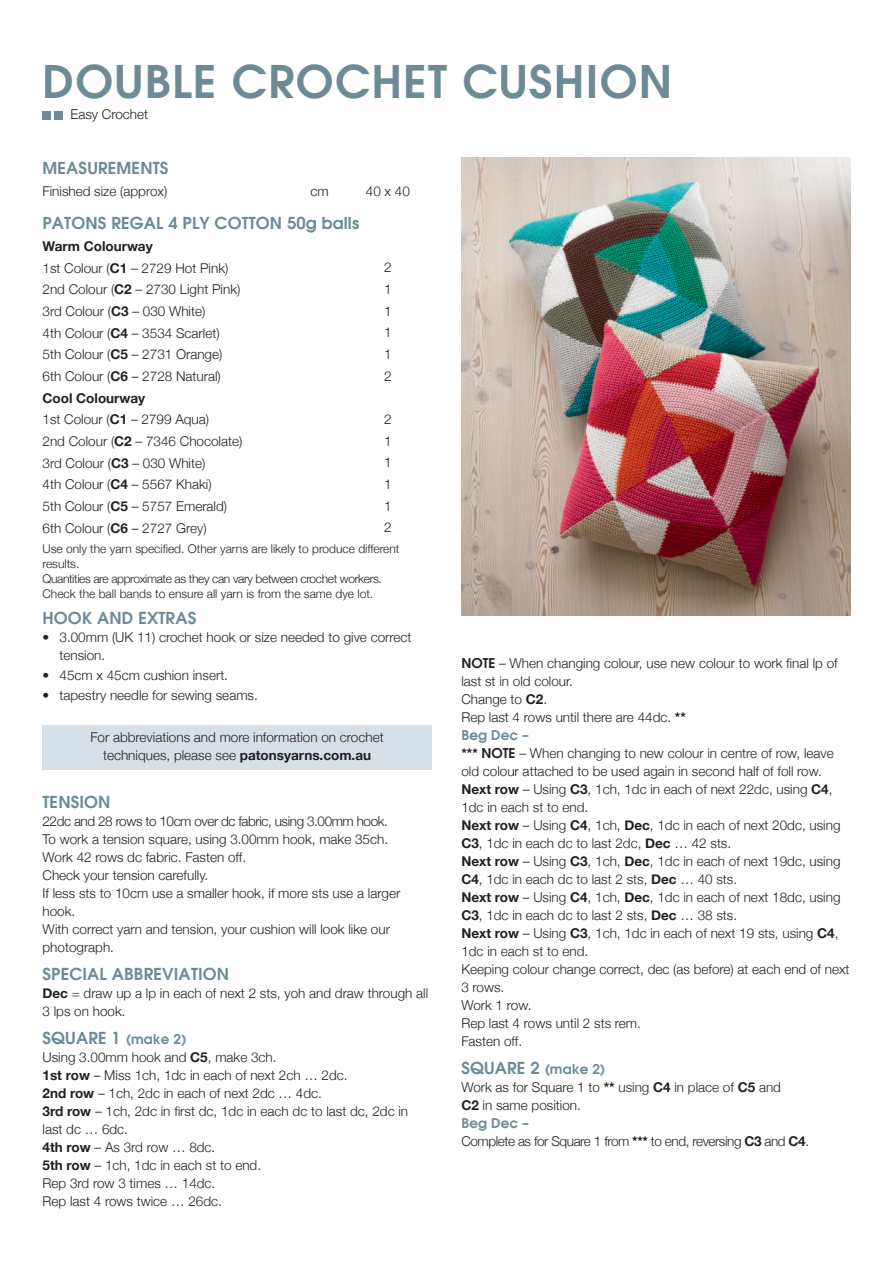
<style>
.page{position:relative;width:893px;height:1263px;background:#fff}
.page>*{position:absolute;margin:0;border:0;box-sizing:border-box;transform-origin:0 0}
.ACS_H1{font:600 45px "Avant Garde";letter-spacing:.03em;color:#6c8b97}
.ACS_H2{font:600 16.5px "Avant Garde";letter-spacing:.01em;color:#6c8b97}
.ACS_Table_H1{font:600 16.5px "Avant Garde";letter-spacing:.01em;color:#6c8b97}
.ACS_Body_Text_Instru{font:300 13.5px/18px "Helvetica Neue";color:#231f20}
.ACS_Body_Text_Instru-2{font:300 13.5px "Helvetica Neue";letter-spacing:-.03em;color:#231f20}
.ACS_Body_Text_Instru-3{font:700 13.5px "Helvetica Neue";color:#231f20}
.ACS_H3{font:600 13.5px "Avant Garde";letter-spacing:.01em;color:#6c8b97}
.ACS_IMPORTANT_text{font:300 12px/15px "Helvetica Neue";letter-spacing:-.02em;color:#231f20}
.ACS_IMPORTANT_text-2{font:300 12px "Helvetica Neue";color:#231f20}
.s1{font-weight:700}
.s2{font-size:13.5px}
.s3{font-family:"Avant Garde";font-weight:600}
</style>
<div class="page">
<div style="left:43px;top:725px;width:389px;height:45px;background:#d7e0e6"></div>
<div style="left:43px;top:111px;width:8px;height:8px;background:#6c8b97"></div>
<div style="left:55px;top:111px;width:8px;height:8px;background:#6c8b97"></div>
<img style="left:461px;top:157px;width:389px;height:458px">
<p class="ACS_H1" style="left:43px;top:51px;width:631px">DOUBLE CROCHET CUSHION</p>
<p class="ACS_Body_Text_Instru" style="left:70px;top:105px;width:79px">Easy Crochet</p>
<p class="ACS_Table_H1" style="left:43px;top:157px;width:127px">MEASUREMENTS</p>
<p class="ACS_Body_Text_Instru" style="left:43px;top:181px;width:126px">Finished size (approx)</p>
<p class="ACS_Body_Text_Instru" style="left:311px;top:181px;width:20px">cm</p>
<p class="ACS_Body_Text_Instru" style="left:366px;top:181px;width:46px">40 x 40</p>
<p class="ACS_Table_H1" style="left:43px;top:212px;width:318px">PATONS REGAL 4 PLY COTTON 50g balls</p>
<p class="ACS_Body_Text_Instru-3" style="left:43px;top:235px;width:112px">Warm Colourway</p>
<p class="ACS_Body_Text_Instru" style="left:43px;top:258px;width:187px">1st Colour (<span class="s1">C1</span> – 2729 Hot Pink)</p>
<p class="ACS_Body_Text_Instru" style="left:384px;top:258px;width:9px">2</p>
<p class="ACS_Body_Text_Instru" style="left:43px;top:280px;width:199px">2nd Colour (<span class="s1">C2</span> – 2730 Light Pink)</p>
<p class="ACS_Body_Text_Instru" style="left:384px;top:279px;width:9px">1</p>
<p class="ACS_Body_Text_Instru" style="left:43px;top:301px;width:164px">3rd Colour (<span class="s1">C3</span> – 030 White)</p>
<p class="ACS_Body_Text_Instru" style="left:384px;top:301px;width:9px">1</p>
<p class="ACS_Body_Text_Instru" style="left:43px;top:323px;width:179px">4th Colour (<span class="s1">C4</span> – 3534 Scarlet)</p>
<p class="ACS_Body_Text_Instru" style="left:384px;top:323px;width:9px">1</p>
<p class="ACS_Body_Text_Instru" style="left:43px;top:345px;width:181px">5th Colour (<span class="s1">C5</span> – 2731 Orange)</p>
<p class="ACS_Body_Text_Instru" style="left:384px;top:344px;width:9px">1</p>
<p class="ACS_Body_Text_Instru" style="left:43px;top:366px;width:180px">6th Colour (<span class="s1">C6</span> – 2728 Natural)</p>
<p class="ACS_Body_Text_Instru" style="left:384px;top:366px;width:9px">2</p>
<p class="ACS_Body_Text_Instru-3" style="left:43px;top:387px;width:104px">Cool Colourway</p>
<p class="ACS_Body_Text_Instru" style="left:43px;top:410px;width:168px">1st Colour (<span class="s1">C1</span> – 2799 Aqua)</p>
<p class="ACS_Body_Text_Instru" style="left:384px;top:409px;width:9px">2</p>
<p class="ACS_Body_Text_Instru" style="left:43px;top:431px;width:201px">2nd Colour (<span class="s1">C2</span> – 7346 Chocolate)</p>
<p class="ACS_Body_Text_Instru" style="left:384px;top:431px;width:9px">1</p>
<p class="ACS_Body_Text_Instru" style="left:43px;top:453px;width:164px">3rd Colour (<span class="s1">C3</span> – 030 White)</p>
<p class="ACS_Body_Text_Instru" style="left:384px;top:453px;width:9px">1</p>
<p class="ACS_Body_Text_Instru" style="left:43px;top:475px;width:171px">4th Colour (<span class="s1">C4</span> – 5567 Khaki)</p>
<p class="ACS_Body_Text_Instru" style="left:384px;top:474px;width:9px">1</p>
<p class="ACS_Body_Text_Instru" style="left:43px;top:496px;width:186px">5th Colour (<span class="s1">C5</span> – 5757 Emerald)</p>
<p class="ACS_Body_Text_Instru" style="left:384px;top:496px;width:9px">1</p>
<p class="ACS_Body_Text_Instru" style="left:43px;top:518px;width:166px">6th Colour (<span class="s1">C6</span> – 2727 Grey)</p>
<p class="ACS_Body_Text_Instru" style="left:384px;top:518px;width:9px">2</p>
<p class="ACS_IMPORTANT_text" style="left:43px;top:540px;width:358px">Use only the yarn specified. Other yarns are likely to produce different results.<br>Quantities are approximate as they can vary between crochet workers.</p>
<p class="ACS_IMPORTANT_text-2" style="left:43px;top:584px;width:332px">Check the ball bands to ensure all yarn is from the same dye lot.</p>
<p class="ACS_H2" style="left:43px;top:607px;width:155px">HOOK AND EXTRAS</p>
<p class="ACS_Body_Text_Instru" style="left:60px;top:627px;width:353px;text-indent:-17px">• 3.00mm (UK 11) crochet hook or size needed to give correct tension.</p>
<p class="ACS_Body_Text_Instru" style="left:43px;top:665px;width:187px">• 45cm x 45cm cushion insert.</p>
<p class="ACS_Body_Text_Instru" style="left:43px;top:686px;width:217px">• tapestry needle for sewing seams.</p>
<p class="ACS_Body_Text_Instru" style="left:90px;top:727px;width:295px;text-align:center">For abbreviations and more information on crochet techniques, please see <span class="s1">patonsyarns.com.au</span></p>
<p class="ACS_H2" style="left:43px;top:790px;width:69px">TENSION</p>
<p class="ACS_Body_Text_Instru-2" style="left:43px;top:810px;width:347px">22dc and 28 rows to 10cm over dc fabric, using 3.00mm hook.</p>
<p class="ACS_Body_Text_Instru" style="left:43px;top:829px;width:347px">To work a tension square, using 3.00mm hook, make 35ch.</p>
<p class="ACS_Body_Text_Instru" style="left:43px;top:847px;width:205px">Work 42 rows dc fabric. Fasten off.</p>
<p class="ACS_Body_Text_Instru" style="left:43px;top:865px;width:167px">Check your tension carefully.</p>
<p class="ACS_Body_Text_Instru" style="left:43px;top:883px;width:359px">If less sts to 10cm use a smaller hook, if more sts use a larger hook.</p>
<p class="ACS_Body_Text_Instru" style="left:43px;top:919px;width:349px">With correct yarn and tension, your cushion will look like our photograph.</p>
<p class="ACS_H2" style="left:43px;top:962px;width:188px">SPECIAL ABBREVIATION</p>
<p class="ACS_Body_Text_Instru" style="left:43px;top:983px;width:387px"><span class="s1">Dec</span> = draw up a lp in each of next 2 sts, yoh and draw through all<br>3 lps on hook.</p>
<p class="ACS_H2" style="left:43px;top:1026px;width:145px">SQUARE 1 <span class="s2">(make 2)</span></p>
<p class="ACS_Body_Text_Instru" style="left:43px;top:1047px;width:236px">Using 3.00mm hook and <span class="s1">C5</span>, make 3ch.</p>
<p class="ACS_Body_Text_Instru" style="left:43px;top:1065px;width:307px"><span class="s1">1st row</span> – Miss 1ch, 1dc in each of next 2ch … 2dc.</p>
<p class="ACS_Body_Text_Instru" style="left:43px;top:1083px;width:281px"><span class="s1">2nd row</span> – 1ch, 2dc in each of next 2dc … 4dc.</p>
<p class="ACS_Body_Text_Instru" style="left:43px;top:1101px;width:367px"><span class="s1">3rd row</span> – 1ch, 2dc in first dc, 1dc in each dc to last dc, 2dc in last dc … 6dc.</p>
<p class="ACS_Body_Text_Instru" style="left:43px;top:1137px;width:174px"><span class="s1">4th row</span> – As 3rd row … 8dc.</p>
<p class="ACS_Body_Text_Instru" style="left:43px;top:1155px;width:220px"><span class="s1">5th row</span> – 1ch, 1dc in each st to end.</p>
<p class="ACS_Body_Text_Instru" style="left:43px;top:1173px;width:174px">Rep 3rd row 3 times … 14dc.</p>
<p class="ACS_Body_Text_Instru" style="left:43px;top:1191px;width:181px">Rep last 4 rows twice … 26dc.</p>
<p class="ACS_Body_Text_Instru" style="left:461px;top:654px;width:378px"><span class="s3">NOTE</span> – When changing colour, use new colour to work final lp of last st in old colour.</p>
<p class="ACS_Body_Text_Instru" style="left:461px;top:690px;width:87px">Change to <span class="s1">C2</span>.</p>
<p class="ACS_Body_Text_Instru" style="left:461px;top:708px;width:226px">Rep last 4 rows until there are 44dc. <span class="s1">**</span></p>
<p class="ACS_H3" style="left:461px;top:726px;width:69px">Beg Dec –</p>
<p class="ACS_Body_Text_Instru" style="left:461px;top:744px;width:374px"><span class="s1">***</span> <span class="s3">NOTE</span> – When changing to new colour in centre of row, leave old colour attached to be used again in second half of foll row.</p>
<p class="ACS_Body_Text_Instru" style="left:461px;top:780px;width:373px"><span class="s1">Next row</span> – Using <span class="s1">C3</span>, 1ch, 1dc in each of next 22dc, using <span class="s1">C4</span>,<br>1dc in each st to end.</p>
<p class="ACS_Body_Text_Instru" style="left:461px;top:816px;width:381px"><span class="s1">Next row</span> – Using <span class="s1">C4</span>, 1ch, <span class="s1">Dec</span>, 1dc in each of next 20dc, using<br><span class="s1">C3</span>, 1dc in each dc to last 2dc, <span class="s1">Dec</span> … 42 sts.</p>
<p class="ACS_Body_Text_Instru" style="left:461px;top:852px;width:381px"><span class="s1">Next row</span> – Using <span class="s1">C3</span>, 1ch, <span class="s1">Dec</span>, 1dc in each of next 19dc, using<br><span class="s1">C4</span>, 1dc in each dc to last 2 sts, <span class="s1">Dec</span> … 40 sts.</p>
<p class="ACS_Body_Text_Instru" style="left:461px;top:888px;width:381px"><span class="s1">Next row</span> – Using <span class="s1">C4</span>, 1ch, <span class="s1">Dec</span>, 1dc in each of next 18dc, using<br><span class="s1">C3</span>, 1dc in each dc to last 2 sts, <span class="s1">Dec</span> … 38 sts.</p>
<p class="ACS_Body_Text_Instru" style="left:461px;top:924px;width:379px"><span class="s1">Next row</span> – Using <span class="s1">C3</span>, 1ch, 1dc in each of next 19 sts, using <span class="s1">C4</span>,<br>1dc in each st to end.</p>
<p class="ACS_Body_Text_Instru" style="left:461px;top:960px;width:390px">Keeping colour change correct, dec (as before) at each end of next<br>3 rows.</p>
<p class="ACS_Body_Text_Instru" style="left:461px;top:996px;width:72px">Work 1 row.</p>
<p class="ACS_Body_Text_Instru" style="left:461px;top:1014px;width:181px">Rep last 4 rows until 2 sts rem.</p>
<p class="ACS_Body_Text_Instru" style="left:461px;top:1032px;width:62px">Fasten off.</p>
<p class="ACS_H2" style="left:461px;top:1057px;width:145px">SQUARE 2 <span class="s2">(make 2)</span></p>
<p class="ACS_Body_Text_Instru" style="left:461px;top:1078px;width:321px">Work as for Square 1 to <span class="s1">**</span> using <span class="s1">C4</span> in place of <span class="s1">C5</span> and<br><span class="s1">C2</span> in same position.</p>
<p class="ACS_H3" style="left:461px;top:1114px;width:69px">Beg Dec –</p>
<p class="ACS_Body_Text_Instru-2" style="left:461px;top:1131px;width:349px">Complete as for Square 1 from <span class="s1">***</span> to end, reversing <span class="s1">C3</span> and <span class="s1">C4</span>.</p>
</div>
